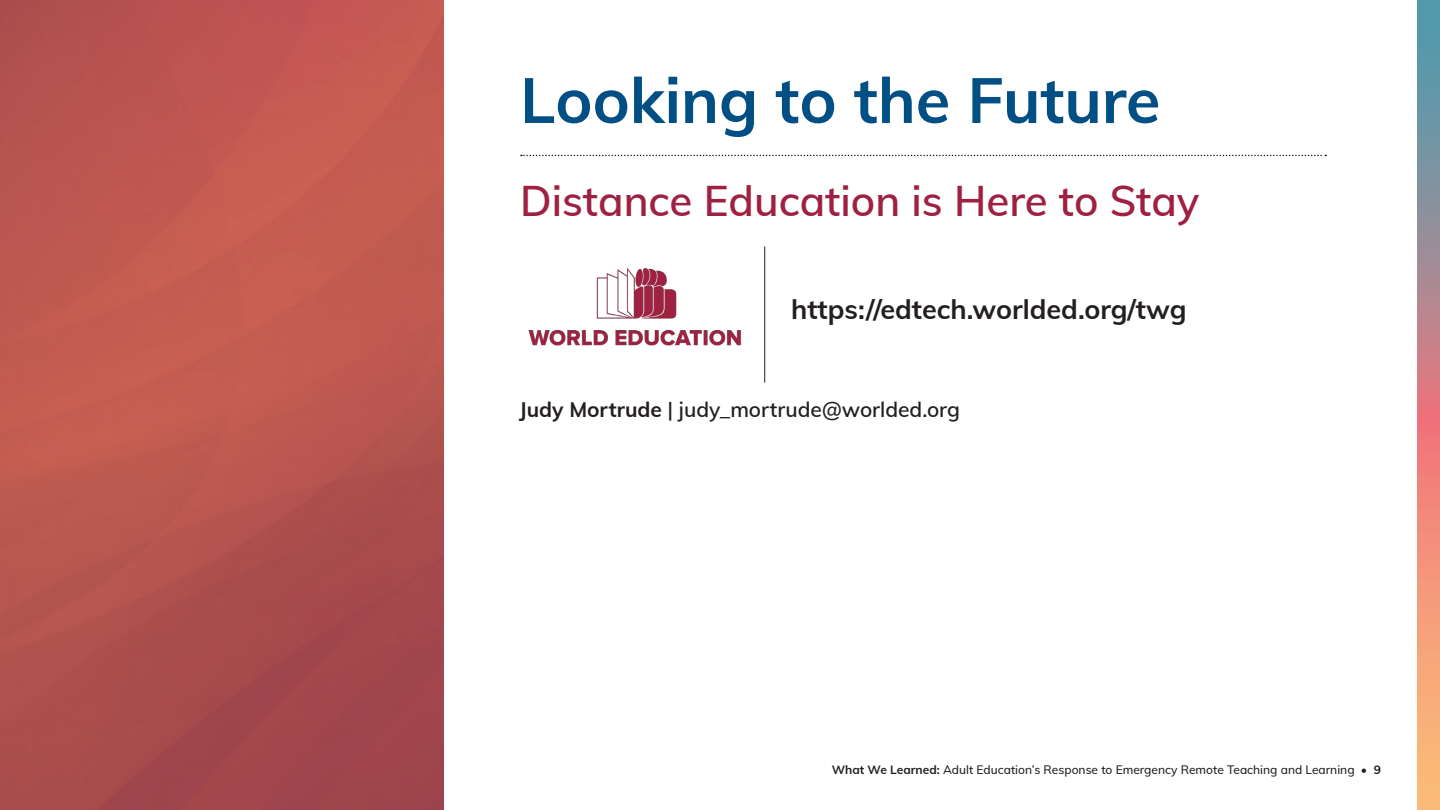
<style>
.page{position:relative;width:1440px;height:810px;background:#fff}
.page>*{position:absolute;margin:0;border:0;box-sizing:border-box;transform-origin:0 0}
.t1{font:700 63px "Mulish";color:#014f84}
.t2{font:600 42px "Mulish";color:#9f2141}
.t3{font:700 27px "Mulish";color:#231f20}
.t4{font:600 21px "Mulish";color:#231f20}
.t5{font:500 12px "Mulish";color:#231f20}
.s1{font-weight:700}
</style>
<div class="page">
<svg style="left:1417px;top:0;width:23px;height:810px;background:#c2938a"></svg>
<svg style="left:521px;top:155px;width:805px;height:1px"></svg>
<img style="left:528px;top:267px;width:214px;height:79px">
<hr style="left:764px;top:246px;width:1px;height:137px;background:#231f20">
<img style="left:0;top:0;width:443px;height:810px">
<p class="t1" style="left:520px;top:54px;width:642px">Looking to the Future</p>
<p class="t2" style="left:520px;top:170px;width:681px">Distance Education is Here to Stay</p>
<p class="t3" style="left:791px;top:289px;width:397px">https://edtech.worlded.org/twg</p>
<p class="t4" style="left:519px;top:394px;width:442px"><span class="s1">Judy Mortrude</span> | judy_mortrude@worlded.org</p>
<p class="t5" style="left:831px;top:761px;width:551px"><span class="s1">What We Learned:</span> Adult Education’s Response to Emergency Remote Teaching and Learning • <span class="s1">9</span></p>
</div>
